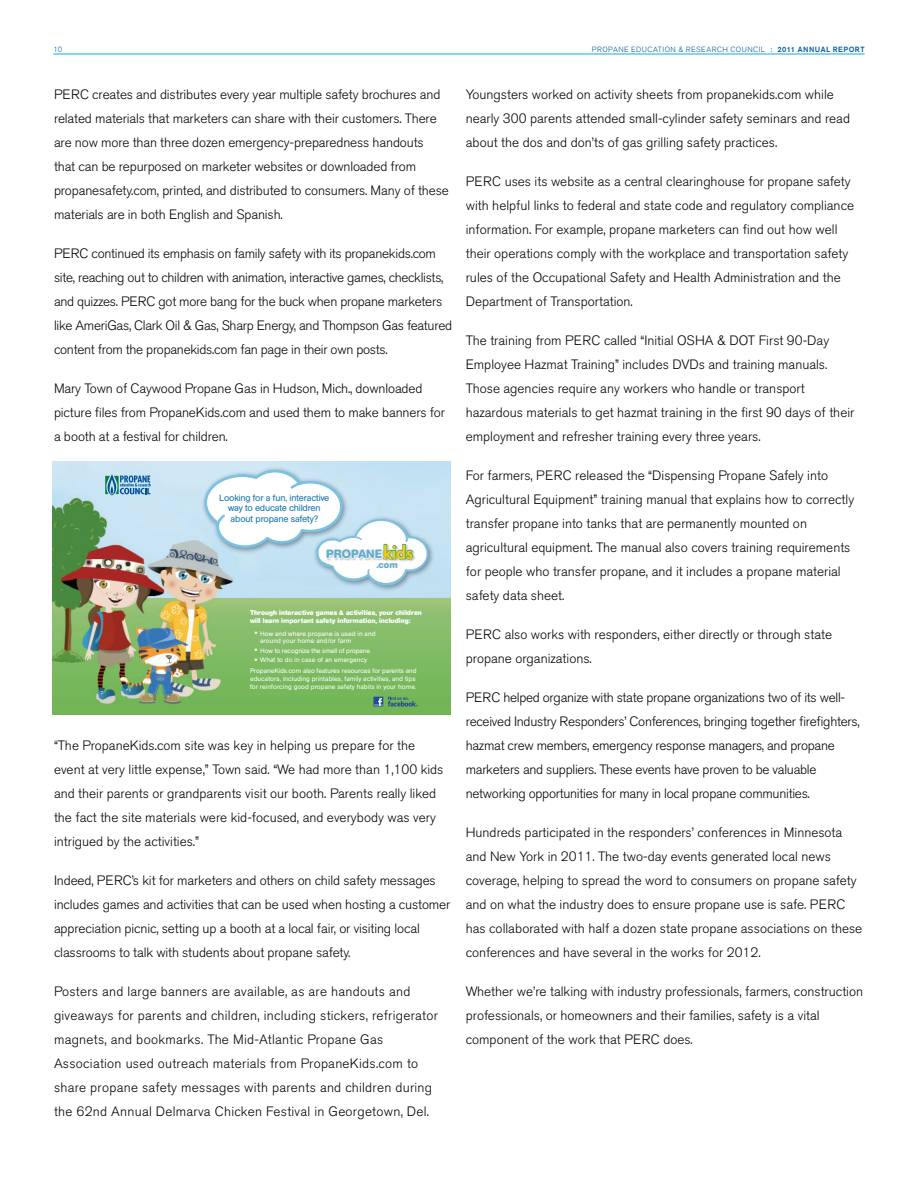
<style>
.page{position:relative;width:918px;height:1188px;background:#fff}
.page>*{position:absolute;margin:0;border:0;box-sizing:border-box;transform-origin:0 0}
.t1{font:300 13.5px/24px "Akzidenz Grotesk BE";color:#040503}
.t2{font:300 13.5px/24px "Akzidenz Grotesk BE";letter-spacing:-.02em;color:#040503}
.t3{font:300 13.5px/24px "Akzidenz Grotesk BE";letter-spacing:.02em;color:#040503}
.t4{font:700 12px "AG Book Rounded";letter-spacing:.005em;color:#66adcd}
.t5{font:700 9.3px "AG Book Rounded";color:#66adcd}
.t6{font:9.15px/10.5px "AG Book Rounded";letter-spacing:-.02em;color:#1775ad;text-align:center}
.t7{font:300 7.5px "Akzidenz Grotesk BE";letter-spacing:.065em;color:#01599f}
.t8{font:700 6.9px/8.2px "AG Book Rounded";letter-spacing:.005em;color:#fff}
.t9{font:6.6px/7.8px "AG Book Rounded";letter-spacing:.005em;color:#fff}
.s1{font-weight:500;color:#00aeef}
.s2{font-weight:500}
.s3{font-family:"Futura";font-weight:800;font-size:16.65px;color:#fcc61f}
.s4{font-size:9.15px}
</style>
<div class="page">
<img style="left:52px;top:461px;width:399px;height:254px">
<svg style="left:105px;top:474px;width:46px;height:21px"></svg>
<div style="left:201px;top:466px;width:148px;height:88px;background:#cae4f4"></div>
<svg style="left:372px;top:695px;width:47px;height:13px"></svg>
<div style="left:312px;top:515px;width:123px;height:77px;background:#303b48;opacity:.53"></div>
<svg style="left:203px;top:469px;width:225px;height:117px"></svg>
<hr style="left:53px;top:54px;width:812px;height:1px;background:#00aeef">
<p class="t7" style="left:53px;top:45px;width:10px">10</p>
<p class="t7" style="left:592px;top:45px;width:274px">PROPANE EDUCATION &amp; RESEARCH COUNCIL <span class="s1">:</span> <span class="s2">2011 ANNUAL REPORT</span></p>
<p class="t1" style="left:54px;top:82px;width:396px">PERC creates and distributes every year multiple safety brochures and related materials that marketers can share with their customers. There are now more than three dozen emergency-preparedness handouts<br>that can be repurposed on marketer websites or downloaded from propanesafety.com, printed, and distributed to consumers. Many of these materials are in both English and Spanish.</p>
<p class="t2" style="left:54px;top:241px;width:400px">PERC continued its emphasis on family safety with its propanekids.com site, reaching out to children with animation, interactive games, checklists, and quizzes. PERC got more bang for the buck when propane marketers like AmeriGas, Clark Oil &amp; Gas, Sharp Energy, and Thompson Gas featured content from the propanekids.com fan page in their own posts.</p>
<p class="t1" style="left:54px;top:376px;width:393px">Mary Town of Caywood Propane Gas in Hudson, Mich., downloaded picture files from PropaneKids.com and used them to make banners for a booth at a festival for children.</p>
<p class="t6" style="left:219px;top:493px;width:112px">Looking for a fun, interactive way to educate children about propane safety?</p>
<p class="t4" style="left:326px;top:547px;width:88px">PROPANE<span class="s3">kids</span></p>
<p class="t5" style="left:376px;top:560px;width:23px">.com</p>
<p class="t8" style="left:250px;top:609px;width:173px">Through interactive games &amp; activities, your children will learn important safety information, including:</p>
<p class="t9" style="left:260px;top:629px;width:117px;text-indent:-6px"><span class="s4">•</span> How and where propane is used in and around your home and/or farm</p>
<p class="t9" style="left:254px;top:646px;width:117px"><span class="s4">•</span> How to recognize the smell of propane</p>
<p class="t9" style="left:250px;top:654px;width:168px;line-height:11.6px;text-indent:4px"><span class="s4">•</span> What to do in case of an emergency<br>PropaneKids.com also features resources for parents and</p>
<p class="t9" style="left:250px;top:675px;width:168px">educators, including printables, family activities, and tips for reinforcing good propane safety habits in your home.</p>
<p class="t1" style="left:54px;top:733px;width:391px">“The PropaneKids.com site was key in helping us prepare for the event at very little expense,” Town said. “We had more than 1,100 kids and their parents or grandparents visit our booth. Parents really liked the fact the site materials were kid-focused, and everybody was very intrigued by the activities.”</p>
<p class="t1" style="left:54px;top:868px;width:398px">Indeed, PERC’s kit for marketers and others on child safety messages includes games and activities that can be used when hosting a customer appreciation picnic, setting up a booth at a local fair, or visiting local classrooms to talk with students about propane safety.</p>
<p class="t3" style="left:54px;top:979px;width:386px">Posters and large banners are available, as are handouts and giveaways for parents and children, including stickers, refrigerator magnets, and bookmarks. The Mid-Atlantic Propane Gas Association used outreach materials from PropaneKids.com to share propane safety messages with parents and children during the 62nd Annual Delmarva Chicken Festival in Georgetown, Del.</p>
<p class="t1" style="left:466px;top:82px;width:386px">Youngsters worked on activity sheets from propanekids.com while nearly 300 parents attended small-cylinder safety seminars and read about the dos and don’ts of gas grilling safety practices.</p>
<p class="t1" style="left:466px;top:169px;width:390px">PERC uses its website as a central clearinghouse for propane safety with helpful links to federal and state code and regulatory compliance information. For example, propane marketers can find out how well their operations comply with the workplace and transportation safety rules of the Occupational Safety and Health Administration and the Department of Transportation.</p>
<p class="t1" style="left:466px;top:328px;width:390px">The training from PERC called “Initial OSHA &amp; DOT First 90-Day Employee Hazmat Training” includes DVDs and training manuals.<br>Those agencies require any workers who handle or transport hazardous materials to get hazmat training in the first 90 days of their employment and refresher training every three years.</p>
<p class="t1" style="left:466px;top:463px;width:390px">For farmers, PERC released the “Dispensing Propane Safely into Agricultural Equipment” training manual that explains how to correctly transfer propane into tanks that are permanently mounted on agricultural equipment. The manual also covers training requirements for people who transfer propane, and it includes a propane material safety data sheet.</p>
<p class="t1" style="left:466px;top:622px;width:368px">PERC also works with responders, either directly or through state propane organizations.</p>
<p class="t2" style="left:466px;top:685px;width:395px">PERC helped organize with state propane organizations two of its well&shy;received Industry Responders’ Conferences, bringing together firefighters, hazmat crew members, emergency response managers, and propane marketers and suppliers. These events have proven to be valuable networking opportunities for many in local propane communities.</p>
<p class="t1" style="left:466px;top:820px;width:398px">Hundreds participated in the responders’ conferences in Minnesota and New York in 2011. The two-day events generated local news coverage, helping to spread the word to consumers on propane safety and on what the industry does to ensure propane use is safe. PERC has collaborated with half a dozen state propane associations on these conferences and have several in the works for 2012.</p>
<p class="t1" style="left:466px;top:979px;width:399px">Whether we’re talking with industry professionals, farmers, construction professionals, or homeowners and their families, safety is a vital component of the work that PERC does.</p>
</div>
